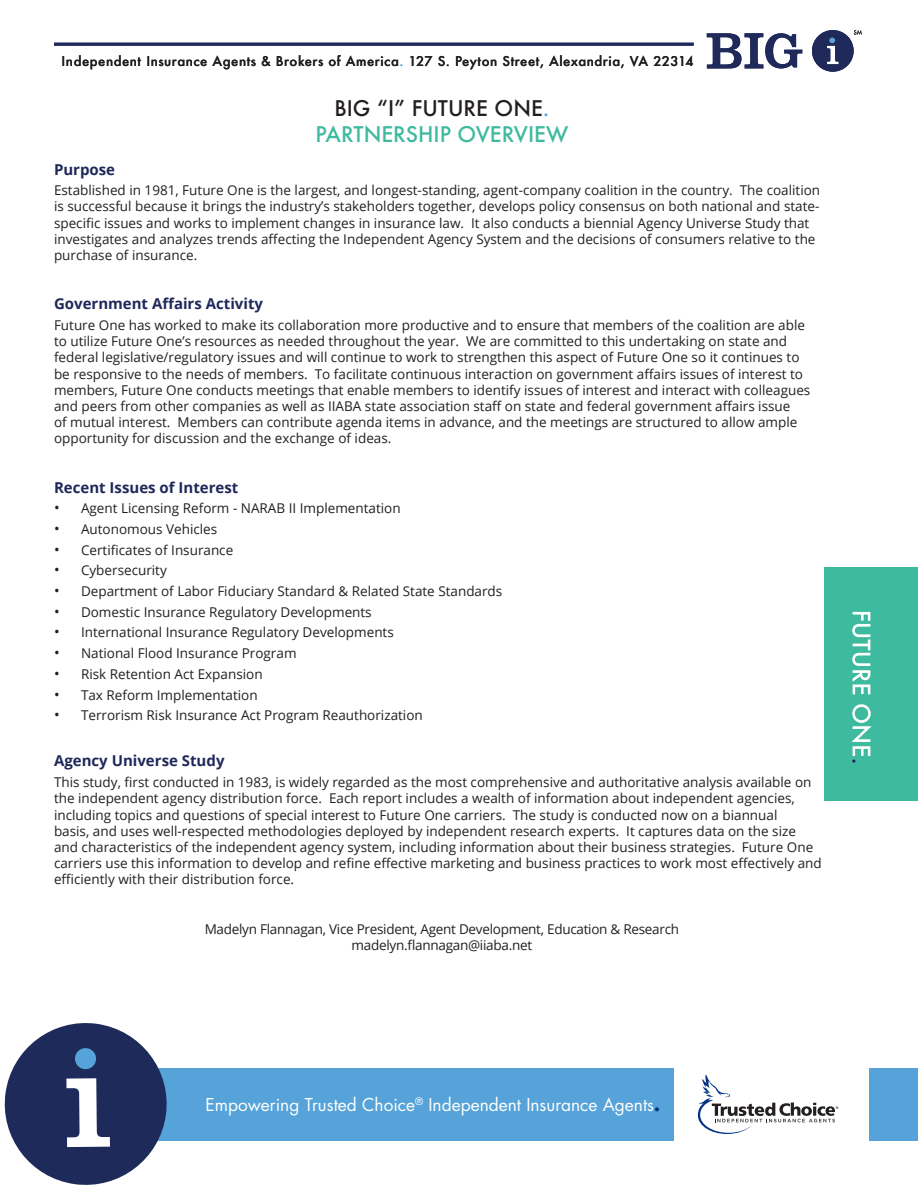
<style>
.page{position:relative;width:918px;height:1188px;background:#fff}
.page>*{position:absolute;margin:0;border:0;box-sizing:border-box;transform-origin:0 0}
.t1{font:500 21px/25.2px "Futura";color:#3eba9f;text-align:center}
.t2{font:17.25px "Futura Std";color:#fff}
.t3{font:16.5px "Open Sans";color:#fff}
.Paragraph_Header{font:700 15px "Open Sans";color:#1f285a}
.Paragraph{font:13.5px/16.2px "Open Sans";color:#231f20}
.Paragraph-2{font:13.5px/16.2px "Open Sans";letter-spacing:-.02em;color:#231f20;text-align:center}
.t4{font:500 13.2px "Futura";letter-spacing:.04em;color:#231f20}
.t5{font:11.85px "Futura Std";color:#fff}
.s1{color:#56a3da}
.s2{color:#231f20}
.s3{font-size:15px}
.s4{font-weight:700;color:#003186}
</style>
<div class="page">
<div style="left:139px;top:1068px;width:535px;height:73px;background:#55a3d9"></div>
<div style="left:869px;top:1068px;width:49px;height:73px;background:#55a3d9"></div>
<svg style="left:4px;top:1023px;width:163px;height:162px"></svg>
<div style="left:75px;top:1048px;width:21px;height:21px;background:#55a3d9;border-radius:50%"></div>
<svg style="left:698px;top:1075px;width:140px;height:59px"></svg>
<div style="left:825px;top:567px;width:93px;height:234px;background:#3eba9f"></div>
<svg style="left:852px;top:612px;width:20px;height:151px"></svg>
<hr style="left:54px;top:43px;width:640px;height:3px;background:#1f295a">
<svg style="left:812px;top:30px;width:50px;height:42px"></svg>
<svg style="left:707px;top:33px;width:95px;height:36px"></svg>
<p class="t4" style="left:62px;top:52px;width:634px">Independent Insurance Agents &amp; Brokers of America<span class="s1">.</span> 127 S. Peyton Street, Alexandria, VA 22314</p>
<p class="t1" style="left:315px;top:96px;width:254px"><span class="s2">BIG “I” FUTURE ONE</span><span class="s1">.<br></span>PARTNERSHIP OVERVIEW</p>
<p class="Paragraph_Header" style="left:54px;top:158px;width:63px">Purpose</p>
<p class="Paragraph" style="left:54px;top:182px;width:768px">Established in 1981, Future One is the largest, and longest-standing, agent-company coalition in the country. The coalition is successful because it brings the industry’s stakeholders together, develops policy consensus on both national and state&shy;specific issues and works to implement changes in insurance law. It also conducts a biennial Agency Universe Study that investigates and analyzes trends affecting the Independent Agency System and the decisions of consumers relative to the purchase of insurance.</p>
<p class="Paragraph_Header" style="left:54px;top:293px;width:211px">Government Affairs Activity</p>
<p class="Paragraph" style="left:54px;top:317px;width:758px">Future One has worked to make its collaboration more productive and to ensure that members of the coalition are able to utilize Future One’s resources as needed throughout the year. We are committed to this undertaking on state and federal legislative/regulatory issues and will continue to work to strengthen this aspect of Future One so it continues to be responsive to the needs of members. To facilitate continuous interaction on government affairs issues of interest to members, Future One conducts meetings that enable members to identify issues of interest and interact with colleagues and peers from other companies as well as IIABA state association staff on state and federal government affairs issue<br>of mutual interest. Members can contribute agenda items in advance, and the meetings are structured to allow ample opportunity for discussion and the exchange of ideas.</p>
<p class="Paragraph_Header" style="left:54px;top:476px;width:186px">Recent Issues of Interest</p>
<p class="Paragraph" style="left:54px;top:500px;width:348px"><span class="s3">•</span> Agent Licensing Reform - NARAB II Implementation</p>
<p class="Paragraph" style="left:54px;top:521px;width:165px"><span class="s3">•</span> Autonomous Vehicles</p>
<p class="Paragraph" style="left:54px;top:541px;width:181px"><span class="s3">•</span> Certificates of Insurance</p>
<p class="Paragraph" style="left:54px;top:562px;width:114px"><span class="s3">•</span> Cybersecurity</p>
<p class="Paragraph" style="left:54px;top:583px;width:450px"><span class="s3">•</span> Department of Labor Fiduciary Standard &amp; Related State Standards</p>
<p class="Paragraph" style="left:54px;top:603px;width:319px"><span class="s3">•</span> Domestic Insurance Regulatory Developments</p>
<p class="Paragraph" style="left:54px;top:624px;width:341px"><span class="s3">•</span> International Insurance Regulatory Developments</p>
<p class="Paragraph" style="left:54px;top:645px;width:244px"><span class="s3">•</span> National Flood Insurance Program</p>
<p class="Paragraph" style="left:54px;top:665px;width:210px"><span class="s3">•</span> Risk Retention Act Expansion</p>
<p class="Paragraph" style="left:54px;top:686px;width:205px"><span class="s3">•</span> Tax Reform Implementation</p>
<p class="Paragraph" style="left:54px;top:707px;width:370px"><span class="s3">•</span> Terrorism Risk Insurance Act Program Reauthorization</p>
<p class="Paragraph_Header" style="left:54px;top:750px;width:172px">Agency Universe Study</p>
<p class="Paragraph" style="left:54px;top:774px;width:769px">This study, first conducted in 1983, is widely regarded as the most comprehensive and authoritative analysis available on the independent agency distribution force. Each report includes a wealth of information about independent agencies, including topics and questions of special interest to Future One carriers. The study is conducted now on a biannual<br>basis, and uses well-respected methodologies deployed by independent research experts. It captures data on the size and characteristics of the independent agency system, including information about their business strategies. Future One carriers use this information to develop and refine effective marketing and business practices to work most effectively and efficiently with their distribution force.</p>
<p class="Paragraph-2" style="left:205px;top:920px;width:476px">Madelyn Flannagan, Vice President, Agent Development, Education &amp; Research madelyn.flannagan@iiaba.net</p>
<p class="t2" style="left:206px;top:1093px;width:456px">Empowering Trusted Choice<sup>®</sup> Independent Insurance Agents<span class="s4">.</span></p>
<p class="t5" style="left:486px;top:1096px;width:150px">Empowering Trusted Choice<sup>®</sup></p>
<p class="t3" style="left:144px;top:1098px;width:224px">www.independentagent.com</p>
</div>
